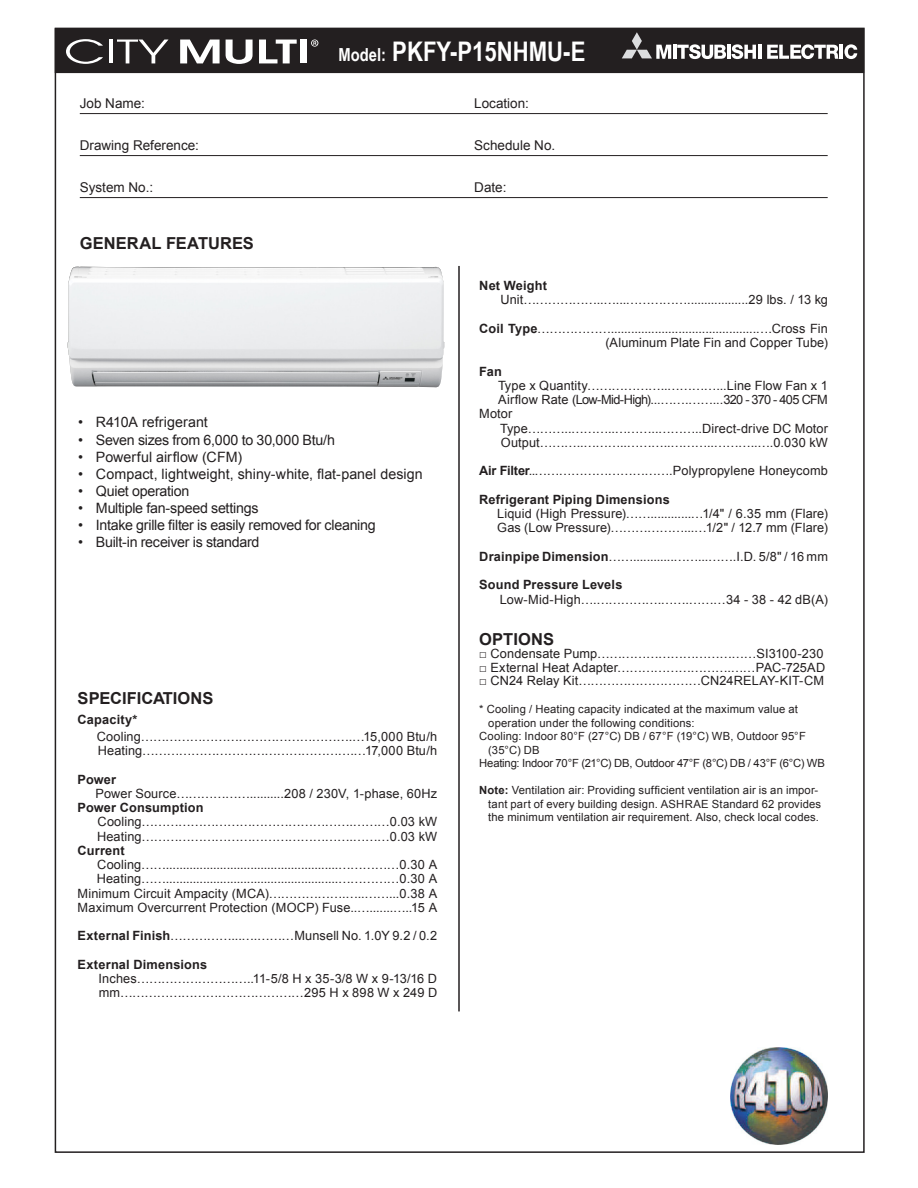
<style>
.page{position:relative;width:918px;height:1188px;background:#fff}
.page>*{position:absolute;margin:0;border:0;box-sizing:border-box;transform-origin:0 0}
.t1{font:700 27px "Arial Narrow";color:#fff}
.subhead{font:700 16.5px "Arial";color:#231f20}
._10_pt_subhead{font:700 16.5px "Arial";letter-spacing:.005em;color:#231f20}
.feature_bullets{font:14.25px "Arial";letter-spacing:-.02em;color:#231f20}
.feature_bullets-2{font:14.25px "Arial";letter-spacing:.005em;color:#231f20}
.feature_bullets-3{font:14.25px "Arial";color:#231f20}
.t2{font:13.5px "Arial";color:#231f20}
.feature_bullets-4{font:12.75px "Arial";letter-spacing:.01em;color:#231f20}
.specs{font:12.75px "Arial";letter-spacing:.01em;color:#231f20}
.feature_bullets-5{font:700 12.75px "Arial";letter-spacing:.015em;color:#231f20}
.feature_bullets-6{font:12.75px "Arial";letter-spacing:-.045em;color:#231f20}
.footnote{font:11.25px/13.5px "Arial";letter-spacing:.015em;color:#231f20}
.footnote-2{font:11.25px "Arial";letter-spacing:-.015em;color:#231f20}
.s1{font-size:18px}
.s2{font-weight:700}
</style>
<div class="page">
<div style="left:55px;top:29px;width:808px;height:43px;background:#231f20"></div>
<div style="left:55px;top:28px;width:809px;height:45px;border:2px solid #231f20"></div>
<hr style="left:80px;top:113px;width:748px;height:1px;background:#231f20">
<hr style="left:80px;top:155px;width:748px;height:1px;background:#231f20">
<hr style="left:80px;top:197px;width:748px;height:1px;background:#231f20">
<svg style="left:66px;top:39px;width:37px;height:25px"></svg>
<hr style="left:109px;top:40px;width:4px;height:23px;background:#fff">
<svg style="left:117px;top:40px;width:51px;height:23px"></svg>
<svg style="left:180px;top:40px;width:40px;height:23px"></svg>
<svg style="left:226px;top:40px;width:27px;height:24px"></svg>
<svg style="left:259px;top:40px;width:38px;height:23px"></svg>
<div style="left:300px;top:40px;width:7px;height:23px;background:#fff"></div>
<svg style="left:311px;top:40px;width:7px;height:7px"></svg>
<svg style="left:622px;top:32px;width:49px;height:27px"></svg>
<hr style="left:673px;top:45px;width:3px;height:14px;background:#fff">
<svg style="left:677px;top:44px;width:49px;height:15px"></svg>
<hr style="left:727px;top:45px;width:4px;height:14px;background:#fff">
<svg style="left:732px;top:44px;width:24px;height:15px"></svg>
<hr style="left:758px;top:45px;width:3px;height:14px;background:#fff">
<svg style="left:767px;top:44px;width:71px;height:15px"></svg>
<hr style="left:840px;top:45px;width:3px;height:14px;background:#fff">
<svg style="left:844px;top:44px;width:13px;height:15px"></svg>
<img style="left:730px;top:1048px;width:97px;height:97px">
<hr style="left:458px;top:266px;width:2px;height:745px;background:#231f20">
<img style="left:67px;top:266px;width:378px;height:122px">
<p class="t1" style="left:339px;top:31px;width:248px"><span class="s1">Model:</span> PKFY-P15NHMU-E</p>
<p class="t2" style="left:80px;top:94px;width:67px">Job Name:</p>
<p class="t2" style="left:474px;top:94px;width:56px">Location:</p>
<p class="t2" style="left:80px;top:136px;width:121px">Drawing Reference:</p>
<p class="t2" style="left:474px;top:136px;width:83px">Schedule No.</p>
<p class="t2" style="left:80px;top:178px;width:75px">System No.:</p>
<p class="t2" style="left:474px;top:178px;width:34px">Date:</p>
<p class="subhead" style="left:80px;top:232px;width:176px">GENERAL FEATURES</p>
<p class="feature_bullets-2" style="left:78px;top:413px;width:131px">• R410A refrigerant</p>
<p class="feature_bullets" style="left:78px;top:430px;width:258px">• Seven sizes from 6,000 to 30,000 Btu/h</p>
<p class="feature_bullets-3" style="left:78px;top:447px;width:166px">• Powerful airflow (CFM)</p>
<p class="feature_bullets-2" style="left:78px;top:464px;width:346px">• Compact, lightweight, shiny-white, flat-panel design</p>
<p class="feature_bullets" style="left:78px;top:482px;width:113px">• Quiet operation</p>
<p class="feature_bullets" style="left:78px;top:499px;width:182px">• Multiple fan-speed settings</p>
<p class="feature_bullets" style="left:78px;top:516px;width:299px">• Intake grille filter is easily removed for cleaning</p>
<p class="feature_bullets" style="left:78px;top:533px;width:183px">• Built-in receiver is standard</p>
<p class="subhead" style="left:78px;top:687px;width:137px">SPECIFICATIONS</p>
<p class="feature_bullets-5" style="left:78px;top:711px;width:61px">Capacity*</p>
<p class="feature_bullets-4" style="left:97px;top:728px;width:342px">Cooling…………………………………………….…15,000 Btu/h</p>
<p class="feature_bullets-4" style="left:98px;top:742px;width:341px">Heating…………………………………………….…17,000 Btu/h</p>
<p class="feature_bullets-5" style="left:78px;top:771px;width:40px">Power</p>
<p class="feature_bullets-4" style="left:96px;top:785px;width:343px">Power Source………………..........208 / 230V, 1-phase, 60Hz</p>
<p class="feature_bullets-5" style="left:78px;top:799px;width:128px">Power Consumption</p>
<p class="feature_bullets-4" style="left:98px;top:814px;width:341px">Cooling…………………………………………….………0.03 kW</p>
<p class="feature_bullets-4" style="left:97px;top:828px;width:342px">Heating…………………………………………….………0.03 kW</p>
<p class="feature_bullets-5" style="left:78px;top:842px;width:49px">Current</p>
<p class="feature_bullets-4" style="left:97px;top:856px;width:341px">Cooling……...................................................……………0.30 A</p>
<p class="feature_bullets-4" style="left:97px;top:871px;width:342px">Heating……...................................................……………0.30 A</p>
<p class="feature_bullets-4" style="left:78px;top:885px;width:361px">Minimum Circuit Ampacity (MCA)……………….…..……...0.38 A</p>
<p class="feature_bullets-4" style="left:78px;top:899px;width:361px">Maximum Overcurrent Protection (MOCP) Fuse..….......…..15 A</p>
<p class="feature_bullets-4" style="left:78px;top:928px;width:361px"><span class="s2">External Finish</span>……………...….………Munsell No. 1.0Y 9.2 / 0.2</p>
<p class="feature_bullets-5" style="left:78px;top:956px;width:131px">External Dimensions</p>
<p class="feature_bullets-4" style="left:99px;top:970px;width:340px">Inches………………………..11-5/8 H x 35-3/8 W x 9-13/16 D</p>
<p class="feature_bullets-4" style="left:99px;top:985px;width:340px">mm………………………………………295 H x 898 W x 249 D</p>
<p class="feature_bullets-5" style="left:479px;top:277px;width:69px">Net Weight</p>
<p class="feature_bullets-4" style="left:500px;top:292px;width:329px">Unit………………..…...……………..................29 lbs. / 13 kg</p>
<p class="feature_bullets-4" style="left:479px;top:320px;width:350px"><span class="s2">Coil Type</span>………………...........................................….Cross Fin</p>
<p class="feature_bullets-4" style="left:605px;top:334px;width:224px">(Aluminum Plate Fin and Copper Tube)</p>
<p class="feature_bullets-5" style="left:479px;top:363px;width:24px">Fan</p>
<p class="feature_bullets-4" style="left:498px;top:377px;width:331px">Type x Quantity………………..…………...Line Flow Fan x 1</p>
<p class="feature_bullets-6" style="left:498px;top:391px;width:331px">Airflow Rate (Low-Mid-High)...…….……...320 - 370 - 405 CFM</p>
<p class="feature_bullets-4" style="left:479px;top:406px;width:35px">Motor</p>
<p class="feature_bullets-4" style="left:500px;top:420px;width:329px">Type………..………..………..………..Direct-drive DC Motor</p>
<p class="feature_bullets-4" style="left:501px;top:434px;width:329px">Output………..………..………..………..………..….0.030 kW</p>
<p class="feature_bullets-4" style="left:479px;top:463px;width:350px"><span class="s2">Air Filter</span>..…………………………….Polypropylene Honeycomb</p>
<p class="feature_bullets-5" style="left:479px;top:491px;width:192px">Refrigerant Piping Dimensions</p>
<p class="feature_bullets-4" style="left:497px;top:505px;width:332px">Liquid (High Pressure)……............…1/4" / 6.35 mm (Flare)</p>
<p class="feature_bullets-4" style="left:497px;top:520px;width:332px">Gas (Low Pressure)………………...…1/2" / 12.7 mm (Flare)</p>
<p class="feature_bullets-4" style="left:479px;top:548px;width:350px"><span class="s2">Drainpipe Dimension</span>……............……...…….I.D. 5/8" / 16 mm</p>
<p class="feature_bullets-5" style="left:479px;top:576px;width:145px">Sound Pressure Levels</p>
<p class="feature_bullets-4" style="left:500px;top:591px;width:330px">Low-Mid-High….…………….…….………34 - 38 - 42 dB(A)</p>
<p class="_10_pt_subhead" style="left:479px;top:628px;width:76px">OPTIONS</p>
<p class="specs" style="left:479px;top:646px;width:346px">□ Condensate Pump…………………………………SI3100-230</p>
<p class="specs" style="left:479px;top:659px;width:347px">□ External Heat Adapter……………………….……PAC-725AD</p>
<p class="specs" style="left:479px;top:673px;width:346px">□ CN24 Relay Kit…………………………CN24RELAY-KIT-CM</p>
<p class="footnote" style="left:488px;top:703px;width:311px;text-indent:-9px">* Cooling / Heating capacity indicated at the maximum value at operation under the following conditions:</p>
<p class="footnote" style="left:488px;top:730px;width:319px;text-indent:-9px">Cooling: Indoor 80°F (27°C) DB / 67°F (19°C) WB, Outdoor 95°F (35°C) DB</p>
<p class="footnote-2" style="left:479px;top:756px;width:347px">Heating: Indoor 70°F (21°C) DB, Outdoor 47°F (8°C) DB / 43°F (6°C) WB</p>
<p class="footnote" style="left:488px;top:784px;width:334px;text-indent:-9px"><span class="s2">Note:</span> Ventilation air: Providing sufficient ventilation air is an impor&shy;tant part of every building design. ASHRAE Standard 62 provides the minimum ventilation air requirement. Also, check local codes.</p>
</div>
